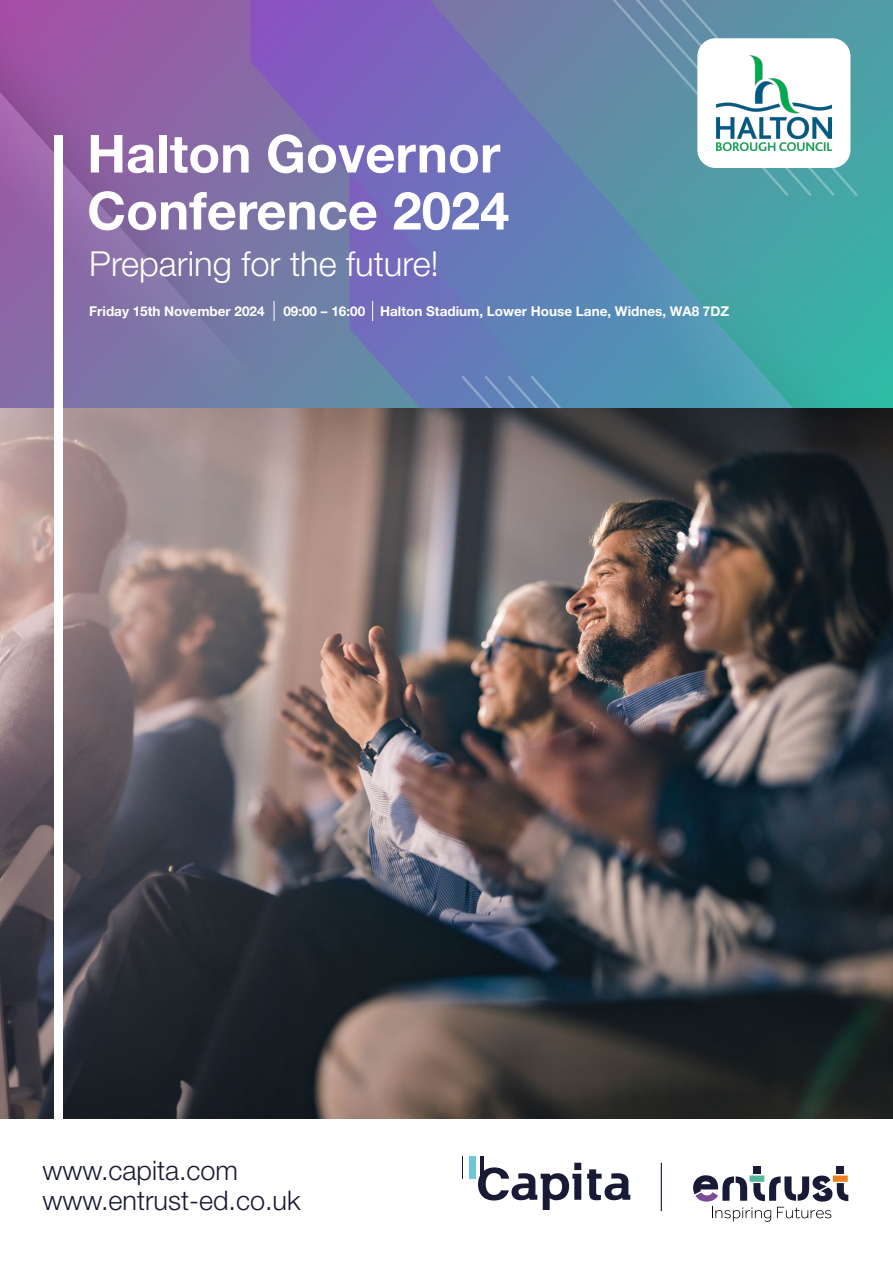
<style>
.page{position:relative;width:893px;height:1263px;background:#fff}
.page>*{position:absolute;margin:0;border:0;box-sizing:border-box;transform-origin:0 0}
.t1{font:700 52.5px/57px "Helvetica Neue LT Std";color:#fff}
.t2{font:300 34.5px "Helvetica Neue LT Std";color:#fff}
.t3{font:300 27px/30px "Helvetica Neue LT Std";color:#191b36}
.t4{font:700 13.5px "Helvetica Neue LT Std";color:#fff}
</style>
<div class="page">
<svg style="left:442px;top:196px;width:177px;height:212px;background:#617db8"></svg>
<svg style="left:461px;top:375px;width:114px;height:33px;background:#6187b9"></svg>
<svg style="left:442px;top:0;width:416px;height:196px;background:#6783ac"></svg>
<svg style="left:0;top:0;width:442px;height:408px;background:#816bab"></svg>
<div style="left:575px;top:213px;width:44px;height:195px;background:#5889b6"></div>
<svg style="left:619px;top:163px;width:274px;height:245px;background:#47a2a9"></svg>
<img style="left:0;top:408px;width:893px;height:710px">
<div style="left:54px;top:135px;width:9px;height:983px;background:#fff"></div>
<svg style="left:462px;top:1156px;width:1px;height:23px"></svg>
<div style="left:469px;top:1156px;width:6px;height:23px;background:#6dc6da"></div>
<hr style="left:481px;top:1156px;width:3px;height:23px;background:#191b36">
<svg style="left:478px;top:1163px;width:152px;height:47px"></svg>
<div style="left:753px;top:1167px;width:7px;height:7px;background:#191b36"></div>
<div style="left:837px;top:1167px;width:7px;height:7px;background:#191b36"></div>
<svg style="left:693px;top:1175px;width:155px;height:47px"></svg>
<hr style="left:661px;top:1163px;width:1px;height:48px;background:#191b36">
<div style="left:697px;top:38px;width:153px;height:130px;background:#fff;border-radius:18px"></div>
<img style="left:716px;top:56px;width:115px;height:95px">
<svg style="left:274px;top:301px;width:1px;height:20px"></svg>
<svg style="left:372px;top:301px;width:1px;height:20px"></svg>
<h1 class="t1" style="left:87px;top:124px;width:424px">Halton Governor<br>Conference 2024</h1>
<h2 class="t2" style="left:89px;top:242px;width:351px">Preparing for the future!</h2>
<p class="t4" style="left:89px;top:303px;width:177px">Friday 15th November 2024</p>
<p class="t4" style="left:283px;top:303px;width:447px">09:00 – 16:00 Halton Stadium, Lower House Lane, Widnes, WA8 7DZ</p>
<h3 class="t3" style="left:43px;top:1155px;width:260px">www.capita.com www.entrust-ed.co.uk</h3>
</div>
